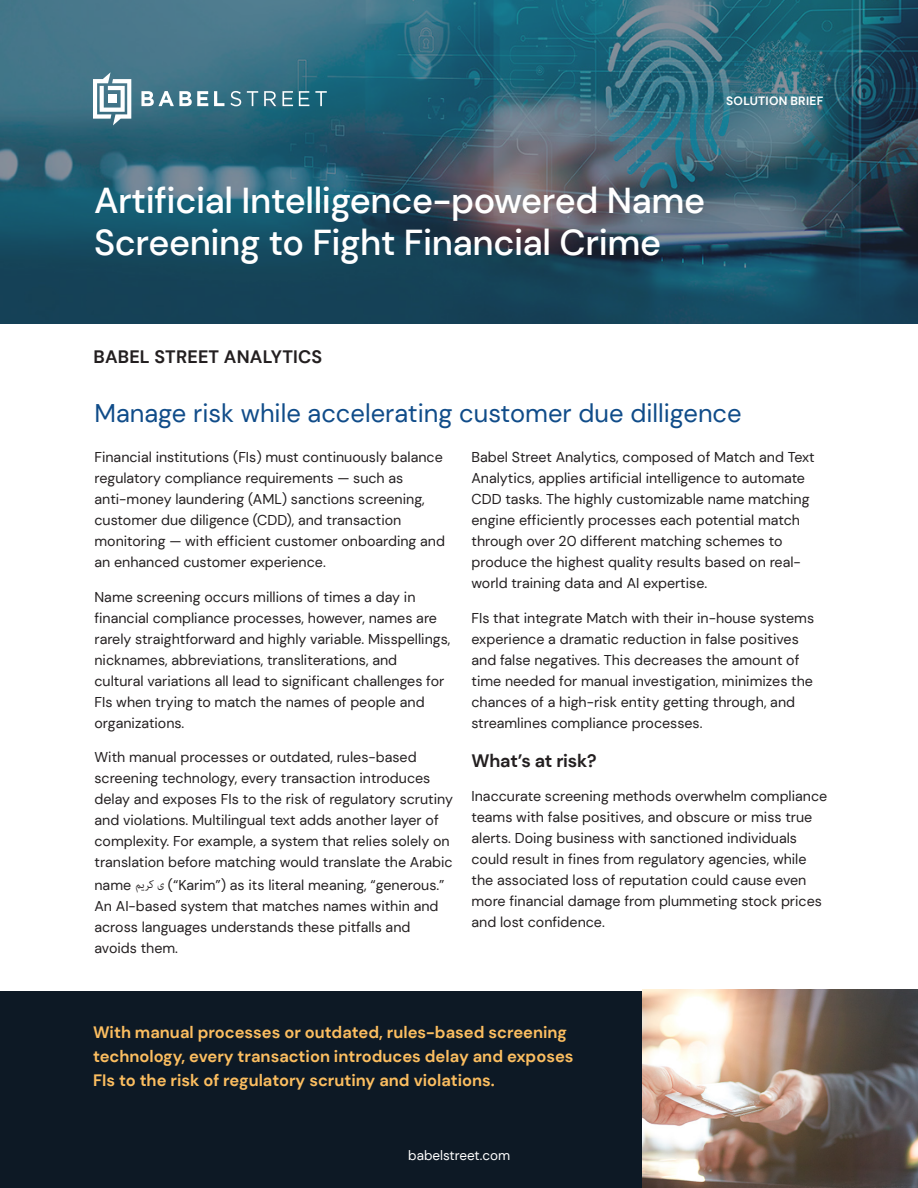
<style>
.page{position:relative;width:918px;height:1188px;background:#fff}
.page>*{position:absolute;margin:0;border:0;box-sizing:border-box;transform-origin:0 0}
.Title_Header{font:500 36px/42px "DM Sans";letter-spacing:-.01em;color:#fff}
.Body_Paragraph{font:25.5px "DM Sans";color:#104c89}
.Section_Subheader{font:700 18px "DM Sans";letter-spacing:.01em;color:#231f20}
.Section_Subheader-2{font:700 18px "DM Sans";letter-spacing:-.01em;color:#231f20}
.t1{font:700 16.5px/24px "DM Sans";color:#fcbe60}
.t2{font:15px "Adobe Arabic";color:#231f20}
.t3{font:14.25px/21px "DM Sans";color:#231f20}
.t4{font:13.5px "DM Sans";color:#fff}
.t5{font:700 12px "DM Sans";letter-spacing:.025em;color:#fff}
</style>
<div class="page">
<div style="left:0;top:991px;width:831px;height:197px;background:#0d1925"></div>
<svg style="left:0;top:0;width:918px;height:324px;background:#2c5b6e"></svg>
<svg style="left:141px;top:91px;width:67px;height:15px"></svg>
<svg style="left:214px;top:91px;width:10px;height:15px"></svg>
<svg style="left:230px;top:91px;width:11px;height:15px"></svg>
<svg style="left:247px;top:91px;width:11px;height:15px"></svg>
<svg style="left:264px;top:91px;width:12px;height:15px"></svg>
<svg style="left:282px;top:91px;width:11px;height:15px"></svg>
<svg style="left:299px;top:91px;width:10px;height:15px"></svg>
<svg style="left:315px;top:91px;width:12px;height:15px"></svg>
<svg style="left:93px;top:72px;width:38px;height:53px"></svg>
<div style="left:108px;top:94px;width:9px;height:9px;background:#fff"></div>
<img style="left:643px;top:990px;width:275px;height:198px">
<p class="t5" style="left:726px;top:94px;width:99px">SOLUTION BRIEF</p>
<p class="Title_Header" style="left:94px;top:179px;width:613px">Artificial Intelligence-powered Name<br>Screening to Fight Financial Crime</p>
<p class="Section_Subheader" style="left:94px;top:345px;width:230px">BABEL STREET ANALYTICS</p>
<p class="Body_Paragraph" style="left:94px;top:397px;width:649px">Manage risk while accelerating customer due dilligence</p>
<p class="t3" style="left:94px;top:447px;width:352px">Financial institutions (FIs) must continuously balance regulatory compliance requirements — such as anti-money laundering (AML) sanctions screening, customer due diligence (CDD), and transaction monitoring — with efficient customer onboarding and an enhanced customer experience.</p>
<p class="t3" style="left:94px;top:586px;width:357px">Name screening occurs millions of times a day in financial compliance processes, however, names are rarely straightforward and highly variable. Misspellings, nicknames, abbreviations, transliterations, and<br>cultural variations all lead to significant challenges for FIs when trying to match the names of people and organizations.</p>
<p class="t3" style="left:94px;top:747px;width:360px">With manual processes or outdated, rules-based screening technology, every transaction introduces delay and exposes FIs to the risk of regulatory scrutiny and violations. Multilingual text adds another layer of complexity. For example, a system that relies solely on translation before matching would translate the Arabic</p>
<p class="t3" style="left:94px;top:874px;width:38px">name</p>
<p class="t3" style="left:94px;top:874px;width:352px;text-indent:73px">(“Karim”) as its literal meaning, “generous.” An AI-based system that matches names within and across languages understands these pitfalls and avoids them.</p>
<p class="t2" style="left:135px;top:874px;width:30px">ىکریم</p>
<p class="t3" style="left:472px;top:447px;width:345px">Babel Street Analytics, composed of Match and Text Analytics, applies artificial intelligence to automate CDD tasks. The highly customizable name matching engine efficiently processes each potential match through over 20 different matching schemes to produce the highest quality results based on real&shy;world training data and AI expertise.</p>
<p class="t3" style="left:472px;top:607px;width:344px">FIs that integrate Match with their in-house systems experience a dramatic reduction in false positives and false negatives. This decreases the amount of time needed for manual investigation, minimizes the chances of a high-risk entity getting through, and streamlines compliance processes.</p>
<p class="Section_Subheader-2" style="left:472px;top:749px;width:127px">What’s at risk?</p>
<p class="t3" style="left:472px;top:786px;width:357px">Inaccurate screening methods overwhelm compliance teams with false positives, and obscure or miss true alerts. Doing business with sanctioned individuals could result in fines from regulatory agencies, while the associated loss of reputation could cause even more financial damage from plummeting stock prices and lost confidence.</p>
<p class="t1" style="left:93px;top:1020px;width:482px">With manual processes or outdated, rules-based screening technology, every transaction introduces delay and exposes<br>FIs to the risk of regulatory scrutiny and violations.</p>
<p class="t4" style="left:408px;top:1147px;width:104px">babelstreet.com</p>
</div>
